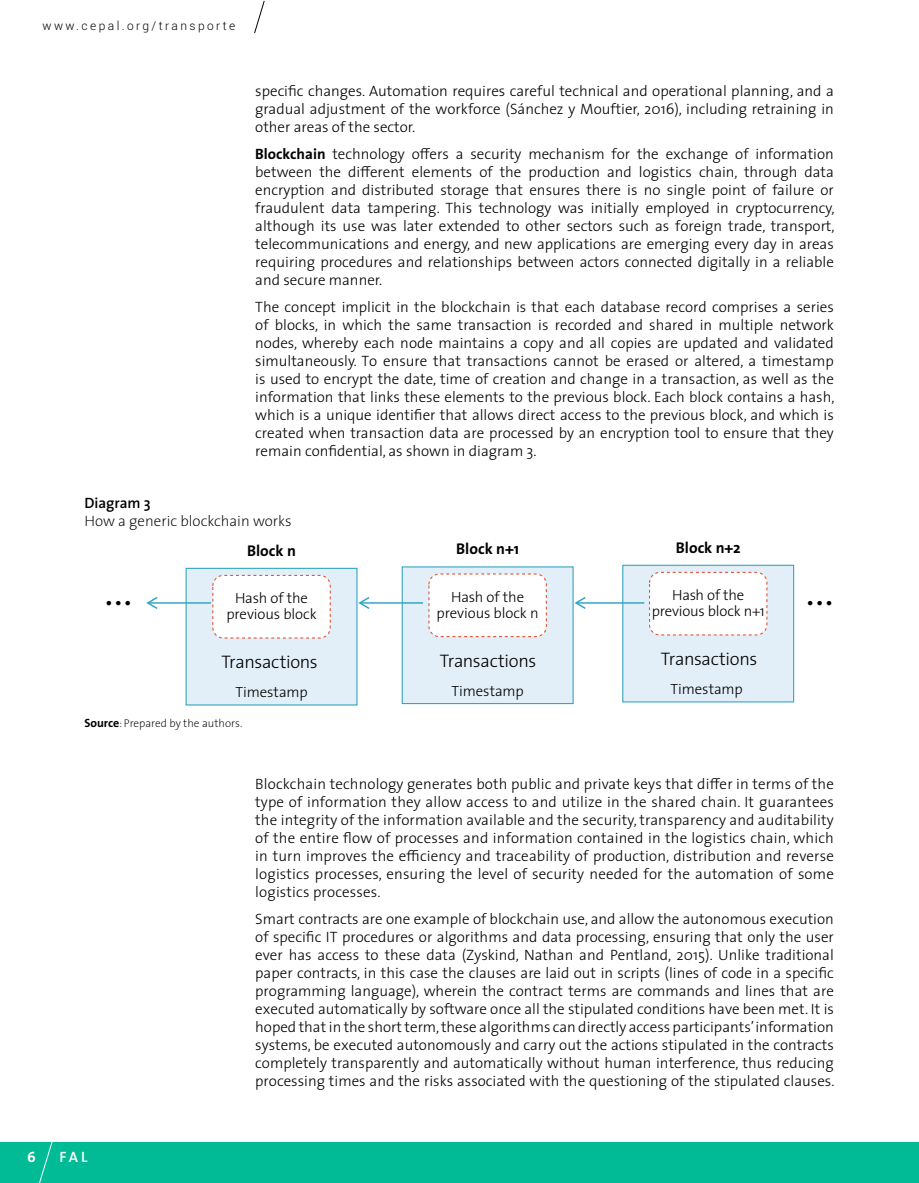
<style>
.page{position:relative;width:919px;height:1183px;background:#fff}
.page>*{position:absolute;margin:0;border:0;box-sizing:border-box;transform-origin:0 0}
.t1{font:300 46.65px "The Sans";color:#000}
.t2{font:300 18.15px "The Sans";letter-spacing:-.02em;color:#000}
.t3{font:700 15.6px "The Sans";color:#000}
.t4{font:300 15px/18px "The Sans";color:#000;text-align:justify}
.t5{font:200 15px "The Sans";color:#000}
.t6{font:600 15px "The Sans";color:#000}
.t7{font:600 15px "The Sans";color:#fff}
.t8{font:15px "The Sans Bold Expert";color:#fff}
.t9{font:300 14.85px/15.6px "The Sans";letter-spacing:-.01em;color:#000;text-align:center}
.t10{font:300 12px "Roboto";letter-spacing:.2em;color:#000}
.t11{font:200 11.25px "The Sans";color:#000}
.s1{font-weight:700}
.s2{font-weight:700;font-size:12px}
</style>
<div class="page">
<div style="left:0;top:1141px;width:918px;height:41px;background:#00bb95"></div>
<svg style="left:254px;top:0;width:11px;height:34px"></svg>
<svg style="left:38px;top:1141px;width:15px;height:41px"></svg>
<div style="left:186px;top:568px;width:171px;height:136px;background:#e3eff8"></div>
<div style="left:213px;top:575px;width:117px;height:63px;background:#fff;border-radius:10px"></div>
<div style="left:212px;top:574px;width:119px;height:64px;border:1px dashed #e45232;border-radius:10px"></div>
<div style="left:402px;top:566px;width:171px;height:137px;background:#e3eff8"></div>
<div style="left:401px;top:566px;width:172px;height:138px;border:1px solid #32a4c3"></div>
<div style="left:429px;top:574px;width:117px;height:62px;background:#fff;border-radius:10px"></div>
<div style="left:428px;top:573px;width:119px;height:64px;border:1px dashed #e45232;border-radius:10px"></div>
<div style="left:622px;top:565px;width:171px;height:136px;background:#e3eff8"></div>
<div style="left:622px;top:564px;width:172px;height:138px;border:1px solid #32a4c3"></div>
<div style="left:649px;top:572px;width:117px;height:62px;background:#fff;border-radius:10px"></div>
<div style="left:649px;top:571px;width:118px;height:64px;border:1px dashed #e45232;border-radius:10px"></div>
<hr style="left:148px;top:602px;width:63px;height:1px;background:#32a4c3">
<svg style="left:146px;top:597px;width:13px;height:12px"></svg>
<hr style="left:360px;top:602px;width:63px;height:1px;background:#32a4c3">
<svg style="left:357px;top:595px;width:14px;height:15px"></svg>
<hr style="left:576px;top:602px;width:68px;height:1px;background:#32a4c3">
<svg style="left:573px;top:595px;width:14px;height:15px"></svg>
<p class="t10" style="left:43px;top:18px;width:194px">www.cepal.org/transporte</p>
<p class="t4" style="left:255px;top:82px;width:580px">specific changes. Automation requires careful technical and operational planning, and a gradual adjustment of the workforce (Sánchez y Mouftier, 2016), including retraining in other areas of the sector.</p>
<p class="t4" style="left:255px;top:144px;width:580px"><span class="s1">Blockchain</span> technology offers a security mechanism for the exchange of information between the different elements of the production and logistics chain, through data encryption and distributed storage that ensures there is no single point of failure or fraudulent data tampering. This technology was initially employed in cryptocurrency, although its use was later extended to other sectors such as foreign trade, transport, telecommunications and energy, and new applications are emerging every day in areas requiring procedures and relationships between actors connected digitally in a reliable and secure manner.</p>
<p class="t4" style="left:255px;top:297px;width:580px">The concept implicit in the blockchain is that each database record comprises a series of blocks, in which the same transaction is recorded and shared in multiple network nodes, whereby each node maintains a copy and all copies are updated and validated simultaneously. To ensure that transactions cannot be erased or altered, a timestamp is used to encrypt the date, time of creation and change in a transaction, as well as the information that links these elements to the previous block. Each block contains a hash, which is a unique identifier that allows direct access to the previous block, and which is created when transaction data are processed by an encryption tool to ensure that they remain confidential, as shown in diagram 3.</p>
<p class="t6" style="left:84px;top:490px;width:68px">Diagram 3</p>
<p class="t5" style="left:84px;top:512px;width:209px">How a generic blockchain works</p>
<p class="t3" style="left:675px;top:534px;width:66px">Block n+2</p>
<p class="t3" style="left:456px;top:535px;width:64px">Block n+1</p>
<p class="t3" style="left:247px;top:537px;width:50px">Block n</p>
<p class="t9" style="left:226px;top:590px;width:92px">Hash of the previous block</p>
<p class="t2" style="left:221px;top:647px;width:98px">Transactions</p>
<p class="t9" style="left:235px;top:683px;width:74px">Timestamp</p>
<p class="t9" style="left:651px;top:587px;width:115px">Hash of the previous block n+1</p>
<p class="t9" style="left:436px;top:588px;width:104px">Hash of the previous block n</p>
<h1 class="t1" style="left:104px;top:550px;width:31px">…</h1>
<h1 class="t1" style="left:805px;top:550px;width:31px">…</h1>
<p class="t2" style="left:661px;top:644px;width:98px">Transactions</p>
<p class="t9" style="left:670px;top:680px;width:74px">Timestamp</p>
<p class="t2" style="left:440px;top:645px;width:98px">Transactions</p>
<p class="t9" style="left:451px;top:682px;width:74px">Timestamp</p>
<p class="t11" style="left:84px;top:717px;width:159px"><span class="s2">Source</span>: Prepared by the authors.</p>
<p class="t4" style="left:255px;top:774px;width:580px">Blockchain technology generates both public and private keys that differ in terms of the type of information they allow access to and utilize in the shared chain. It guarantees the integrity of the information available and the security, transparency and auditability of the entire flow of processes and information contained in the logistics chain, which in turn improves the efficiency and traceability of production, distribution and reverse logistics processes, ensuring the level of security needed for the automation of some logistics processes.</p>
<p class="t4" style="left:255px;top:908px;width:580px">Smart contracts are one example of blockchain use, and allow the autonomous execution of specific IT procedures or algorithms and data processing, ensuring that only the user ever has access to these data (Zyskind, Nathan and Pentland, 2015). Unlike traditional paper contracts, in this case the clauses are laid out in scripts (lines of code in a specific programming language), wherein the contract terms are commands and lines that are executed automatically by software once all the stipulated conditions have been met. It is hoped that in the short term, these algorithms can directly access participants’ information systems, be executed autonomously and carry out the actions stipulated in the contracts completely transparently and automatically without human interference, thus reducing processing times and the risks associated with the questioning of the stipulated clauses.</p>
<p class="t8" style="left:28px;top:1143px;width:10px">6</p>
<p class="t7" style="left:60px;top:1143px;width:29px">FAL</p>
</div>
